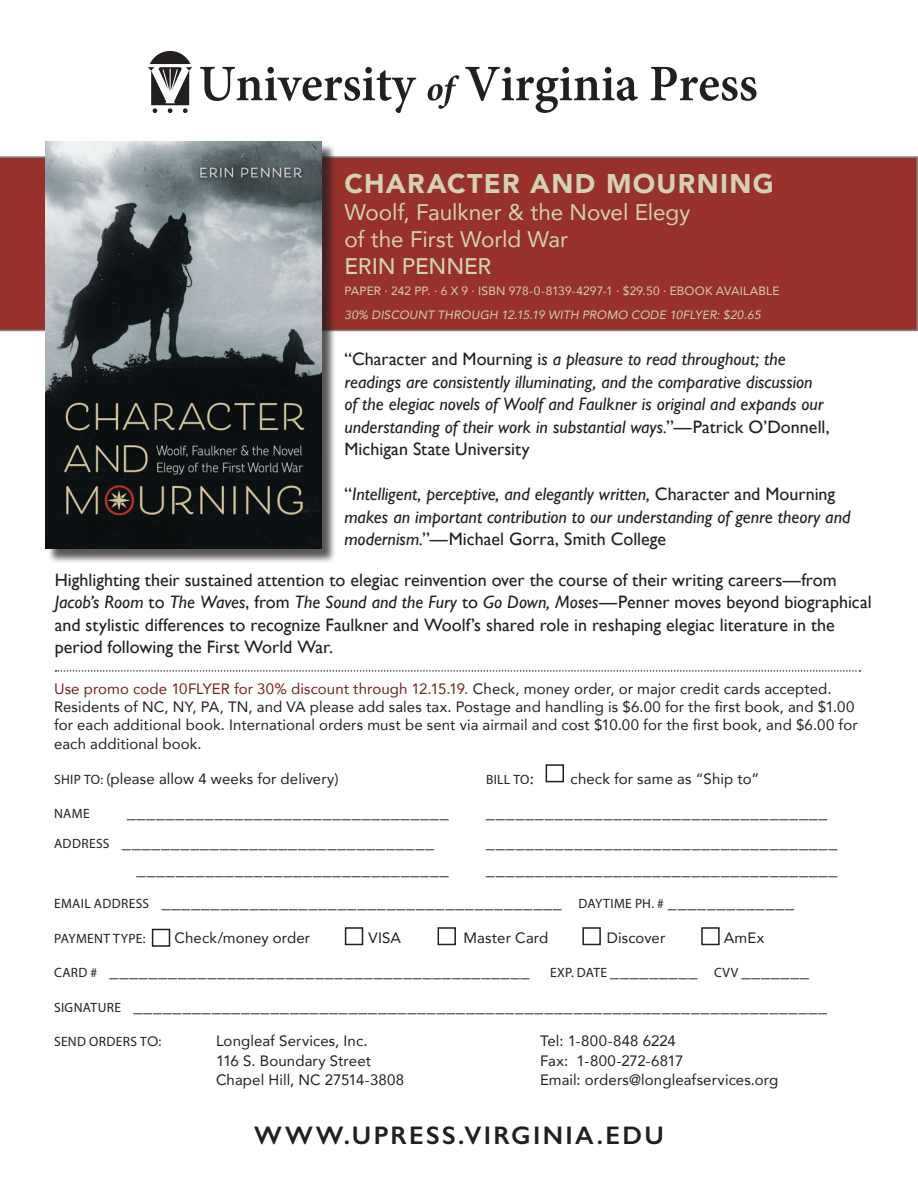
<style>
.page{position:relative;width:918px;height:1188px;background:#fff}
.page>*{position:absolute;margin:0;border:0;box-sizing:border-box;transform-origin:0 0}
.t1{font:900 27px "Avenir";letter-spacing:.045em;color:#d2d2b3}
.t2{font:600 25.5px "Gill Sans";letter-spacing:.09em;color:#231f20}
.t3{font:22.5px/27px "Avenir";letter-spacing:-.005em;color:#d2d2b3}
.t4{font:500 22.5px "Avenir";letter-spacing:-.01em;color:#d2d2b3}
.t5{font:18px/33px "Minion Pro";color:#231f20}
.t6{font:italic 18px/22.5px "Gill Sans";color:#231f20}
.t7{font:18px/22.5px "Gill Sans";color:#231f20}
.t8{font:15px/18px "Avenir";letter-spacing:.01em;color:#231f20}
.t9{font:13.5px "Myriad Pro";letter-spacing:.025em;color:#231f20}
.t10{font:12px "Avenir";letter-spacing:.01em;color:#d2d2b3}
.t11{font:italic 12px "Avenir";letter-spacing:.01em;color:#d2d2b3}
.s1{font-style:normal}
.s2{font-style:italic}
.s3{color:#75201f}
.s4{font-family:"Myriad Pro";font-size:13.5px}
.s5{font-family:"Minion Pro";font-size:18px}
.s6{font-family:"Avenir"}
</style>
<div class="page">
<div style="left:0;top:156px;width:918px;height:175px;background:#983129"></div>
<img style="left:148px;top:52px;width:609px;height:60px">
<svg style="left:55px;top:670px;width:805px;height:2px"></svg>
<div style="left:152px;top:929px;width:18px;height:18px;border:2px solid #231f20"></div>
<div style="left:345px;top:927px;width:18px;height:18px;border:2px solid #231f20"></div>
<div style="left:438px;top:927px;width:18px;height:18px;border:2px solid #231f20"></div>
<div style="left:582px;top:927px;width:19px;height:18px;border:2px solid #231f20"></div>
<div style="left:701px;top:927px;width:19px;height:18px;border:2px solid #231f20"></div>
<div style="left:546px;top:764px;width:18px;height:18px;border:2px solid #231f20"></div>
<div style="left:47px;top:144px;width:290px;height:420px;background:#231f20;opacity:.75"></div>
<img style="left:45px;top:142px;width:277px;height:406px">
<h1 class="t1" style="left:344px;top:160px;width:431px">CHARACTER AND MOURNING</h1>
<h3 class="t3" style="left:344px;top:198px;width:347px">Woolf, Faulkner &amp; the Novel Elegy of the First World War</h3>
<h3 class="t4" style="left:344px;top:246px;width:148px">ERIN PENNER</h3>
<p class="t10" style="left:344px;top:281px;width:437px">PAPER · 242 PP. · 6 X 9 · ISBN 978-0-8139-4297-1 · $29.50 · EBOOK AVAILABLE</p>
<p class="t11" style="left:344px;top:307px;width:418px">30% DISCOUNT THROUGH 12.15.19 WITH PROMO CODE 10FLYER: $20.65</p>
<p class="t6" style="left:344px;top:348px;width:487px"><span class="s1">“Character and Mourning i</span>s a pleasure to read throughout; the readings are consistently illuminating, and the comparative discussion of the elegiac novels of Woolf and Faulkner is original and expands our understanding of their work in substantial ways.<span class="s1">”—Patrick O’Donnell, Michigan State University</span></p>
<p class="t6" style="left:344px;top:483px;width:508px"><span class="s1">“</span>Intelligent, perceptive, and elegantly written, <span class="s1">Character and Mourning </span>makes an important contribution to our understanding of genre theory and modernism.<span class="s1">”—Michael Gorra, Smith College</span></p>
<p class="t7" style="left:55px;top:568px;width:818px">Highlighting their sustained attention to elegiac reinvention over the course of their writing careers—from <span class="s2">Jacob’s Room</span> to <span class="s2">The Waves</span>, from <span class="s2">The Sound and the Fury</span> to <span class="s2">Go Down, Moses</span>—Penner moves beyond biographical and stylistic differences to recognize Faulkner and Woolf’s shared role in reshaping elegiac literature in the period following the First World War.</p>
<p class="t8" style="left:54px;top:679px;width:805px"><span class="s3">Use promo code 10FLYER for 30% discount through 12.15.19.</span> Check, money order, or major credit cards accepted.<br>Residents of NC, NY, PA, TN, and VA please add sales tax. Postage and handling is $6.00 for the first book, and $1.00 for each additional book. International orders must be sent via airmail and cost $10.00 for the first book, and $6.00 for</p>
<p class="t8" style="left:54px;top:735px;width:149px">each additional book.</p>
<p class="t8" style="left:54px;top:769px;width:286px"><span class="s4">SHIP TO:</span> (please allow 4 weeks for delivery)</p>
<p class="t9" style="left:486px;top:771px;width:49px">BILL TO<span class="s5">:</span></p>
<p class="t8" style="left:571px;top:769px;width:190px">check for same as “Ship to”</p>
<p class="t9" style="left:54px;top:806px;width:37px">NAME</p>
<p class="t5" style="left:127px;top:796px;width:324px">_________________________________</p>
<p class="t5" style="left:486px;top:796px;width:343px">___________________________________</p>
<p class="t5" style="left:54px;top:826px;width:382px"><span class="s4">ADDRESS</span> ________________________________</p>
<p class="t5" style="left:486px;top:826px;width:353px">____________________________________</p>
<p class="t5" style="left:137px;top:853px;width:314px">________________________________</p>
<p class="t5" style="left:54px;top:853px;width:785px;text-indent:432px">____________________________________<br><span class="s4">EMAIL ADDRESS</span> _________________________________________ <span class="s4">DAYTIME PH. #</span> _____________</p>
<p class="t9" style="left:54px;top:930px;width:93px">PAYMENT TYPE:</p>
<p class="t8" style="left:175px;top:928px;width:137px">Check/money order</p>
<p class="t8" style="left:369px;top:928px;width:34px">VISA</p>
<p class="t8" style="left:464px;top:928px;width:86px">Master Card</p>
<p class="t8" style="left:607px;top:928px;width:60px">Discover</p>
<p class="t8" style="left:724px;top:928px;width:42px">AmEx</p>
<p class="t5" style="left:54px;top:954px;width:775px;line-height:34.5px"><span class="s4">CARD #</span> ___________________________________________ <span class="s4">EXP. DATE</span> _________ <span class="s4">CVV</span> _______<br><span class="s4">SIGNATURE</span> _______________________________________________________________________</p>
<p class="t9" style="left:54px;top:1034px;width:109px">SEND ORDERS T<span class="s6">O:</span></p>
<p class="t8" style="left:216px;top:1032px;width:153px">Longleaf Services, Inc.</p>
<p class="t8" style="left:540px;top:1032px;width:137px">Tel: 1-800-848 6224</p>
<p class="t8" style="left:216px;top:1051px;width:157px">116 S. Boundary Street</p>
<p class="t8" style="left:540px;top:1051px;width:145px">Fax: 1-800-272-6817</p>
<p class="t8" style="left:216px;top:1071px;width:190px">Chapel Hill, NC 27514-3808</p>
<p class="t8" style="left:540px;top:1071px;width:240px">Email: orders@longleafservices.org</p>
<h2 class="t2" style="left:254px;top:1120px;width:411px">WWW.UPRESS.VIRGINIA.EDU</h2>
</div>
